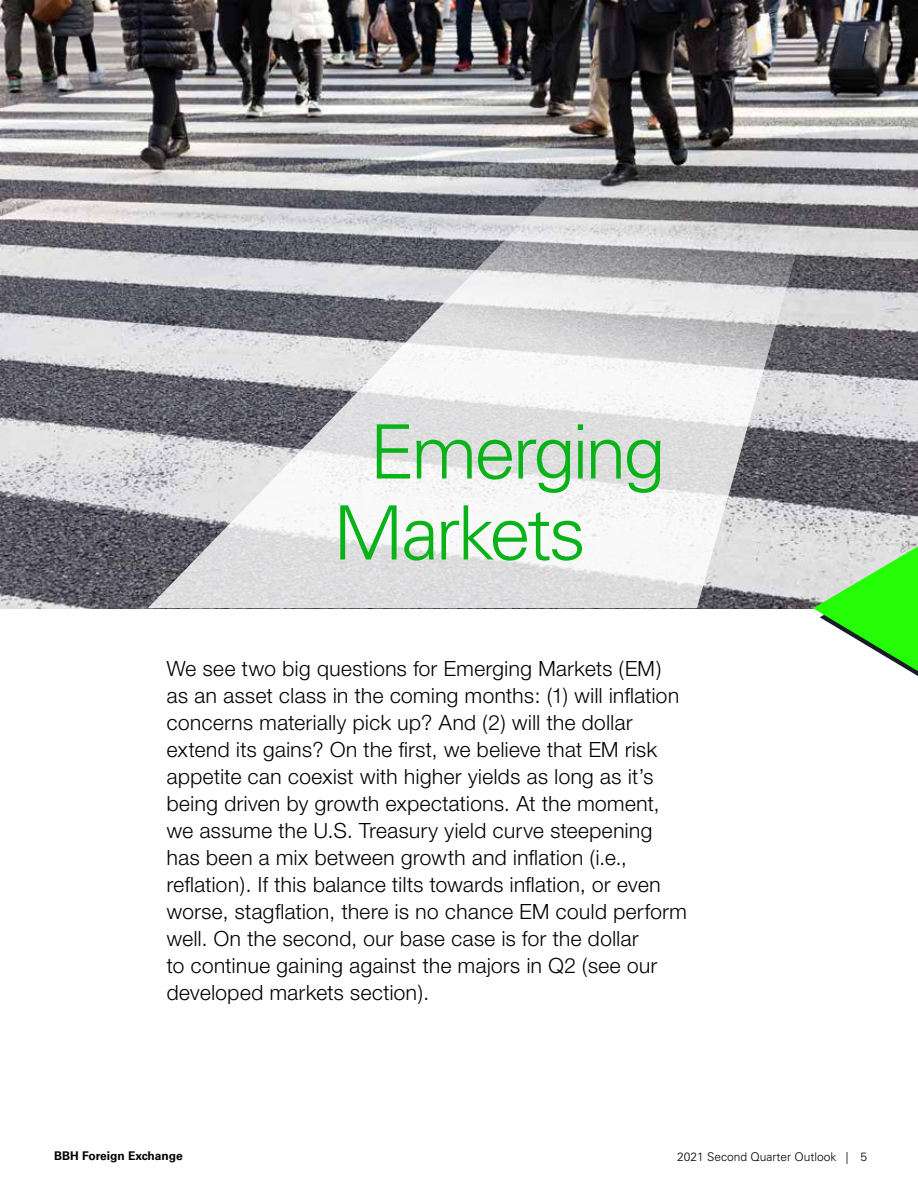
<style>
.page{position:relative;width:918px;height:1188px;background:#fff}
.page>*{position:absolute;margin:0;border:0;box-sizing:border-box;transform-origin:0 0}
.t1{font:300 75px/81px "Univers";letter-spacing:-.045em;color:#09b219}
.INTRO{font:300 21px/27px "Helvetica Neue N08";letter-spacing:-.005em;color:#000}
.t2{font:300 12px "Univers";color:#000}
.t3{font:700 12px "Univers";color:#000}
</style>
<div class="page">
<img style="left:0;top:0;width:918px;height:608px">
<svg style="left:148px;top:0;width:719px;height:608px"></svg>
<svg style="left:813px;top:546px;width:105px;height:130px"></svg>
<p class="t1" style="left:333px;top:411px;width:334px;text-indent:36px">Emerging<br>Markets</p>
<p class="INTRO" style="left:166px;top:655px;width:522px">We see two big questions for Emerging Markets (EM) as an asset class in the coming months: (1) will inflation concerns materially pick up? And (2) will the dollar extend its gains? On the first, we believe that EM risk appetite can coexist with higher yields as long as it’s being driven by growth expectations. At the moment, we assume the U.S. Treasury yield curve steepening has been a mix between growth and inflation (i.e., reflation). If this balance tilts towards inflation, or even worse, stagflation, there is no chance EM could perform well. On the second, our base case is for the dollar<br>to continue gaining against the majors in Q2 (see our developed markets section).</p>
<p class="t3" style="left:54px;top:1149px;width:130px">BBH Foreign Exchange</p>
<p class="t2" style="left:677px;top:1149px;width:192px">2021 Second Quarter Outlook | 5</p>
</div>
